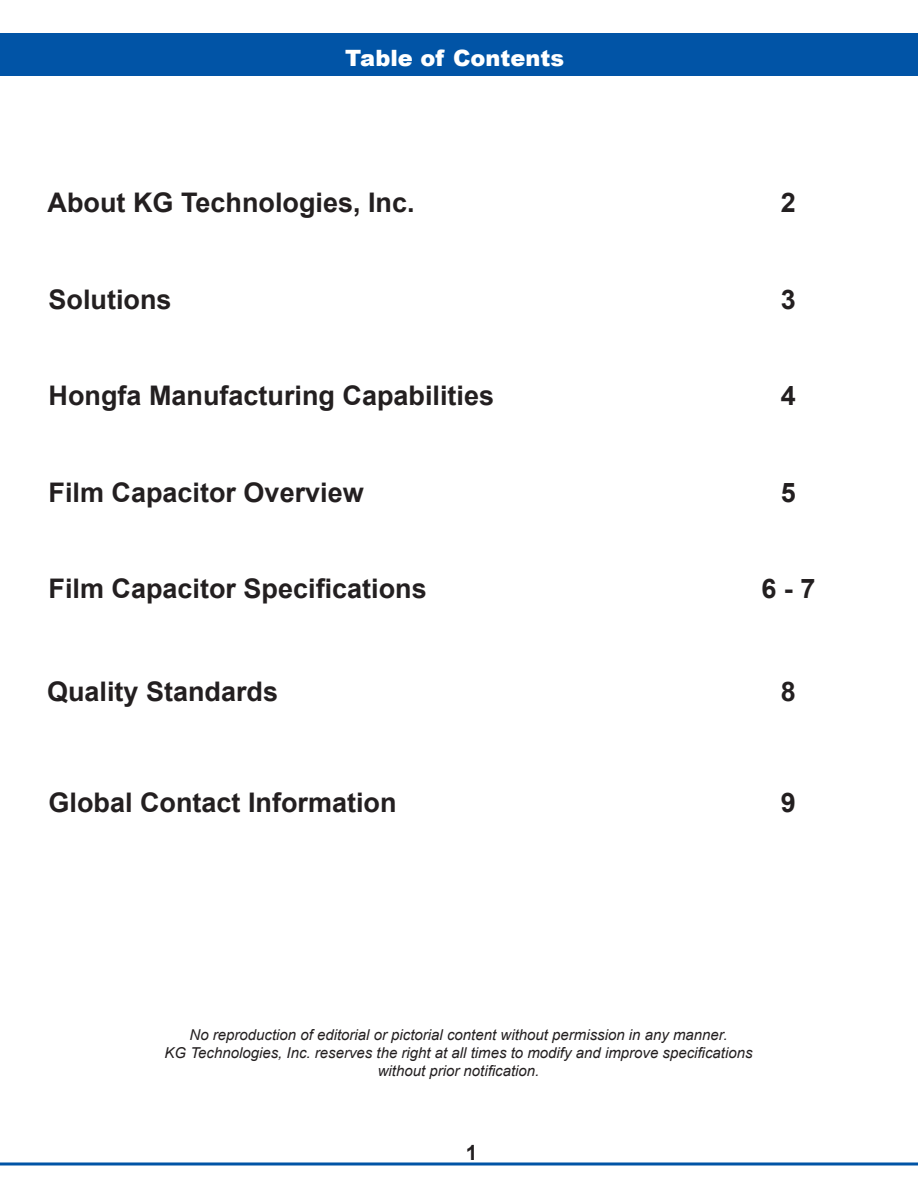
<style>
.page{position:relative;width:918px;height:1188px;background:#fff}
.page>*{position:absolute;margin:0;border:0;box-sizing:border-box;transform-origin:0 0}
.t1{font:700 27px "Arial";color:#231f20}
.t2{font:900 22.5px "Arial";color:#fff}
.t3{font:700 21px "Arial";color:#231f20}
.t4{font:italic 15px "Arial";color:#231f20}
</style>
<div class="page">
<hr style="left:0;top:1162px;width:918px;height:3px;background:#0154a6">
<div style="left:0;top:33px;width:918px;height:42px;background:#0154a6"></div>
<p class="t2" style="left:345px;top:42px;width:221px">Table of Contents</p>
<p class="t1" style="left:48px;top:184px;width:369px">About KG Technologies, Inc.</p>
<p class="t1" style="left:781px;top:184px;width:17px">2</p>
<p class="t1" style="left:49px;top:280px;width:125px">Solutions</p>
<p class="t1" style="left:781px;top:280px;width:17px">3</p>
<p class="t1" style="left:49px;top:377px;width:447px">Hongfa Manufacturing Capabilities</p>
<p class="t1" style="left:781px;top:377px;width:17px">4</p>
<p class="t1" style="left:49px;top:473px;width:317px">Film Capacitor Overview</p>
<p class="t1" style="left:781px;top:473px;width:17px">5</p>
<p class="t1" style="left:49px;top:570px;width:380px">Film Capacitor Specifications</p>
<p class="t1" style="left:761px;top:570px;width:56px">6 - 7</p>
<p class="t1" style="left:47px;top:672px;width:233px">Quality Standards</p>
<p class="t1" style="left:781px;top:672px;width:17px">8</p>
<p class="t1" style="left:49px;top:784px;width:350px">Global Contact Information</p>
<p class="t1" style="left:781px;top:784px;width:17px">9</p>
<p class="t4" style="left:190px;top:1025px;width:540px">No reproduction of editorial or pictorial content without permission in any manner.</p>
<p class="t4" style="left:165px;top:1043px;width:590px">KG Technologies, Inc. reserves the right at all times to modify and improve specifications</p>
<p class="t4" style="left:378px;top:1061px;width:163px">without prior notification.</p>
<h3 class="t3" style="left:466px;top:1137px;width:13px">1</h3>
</div>
